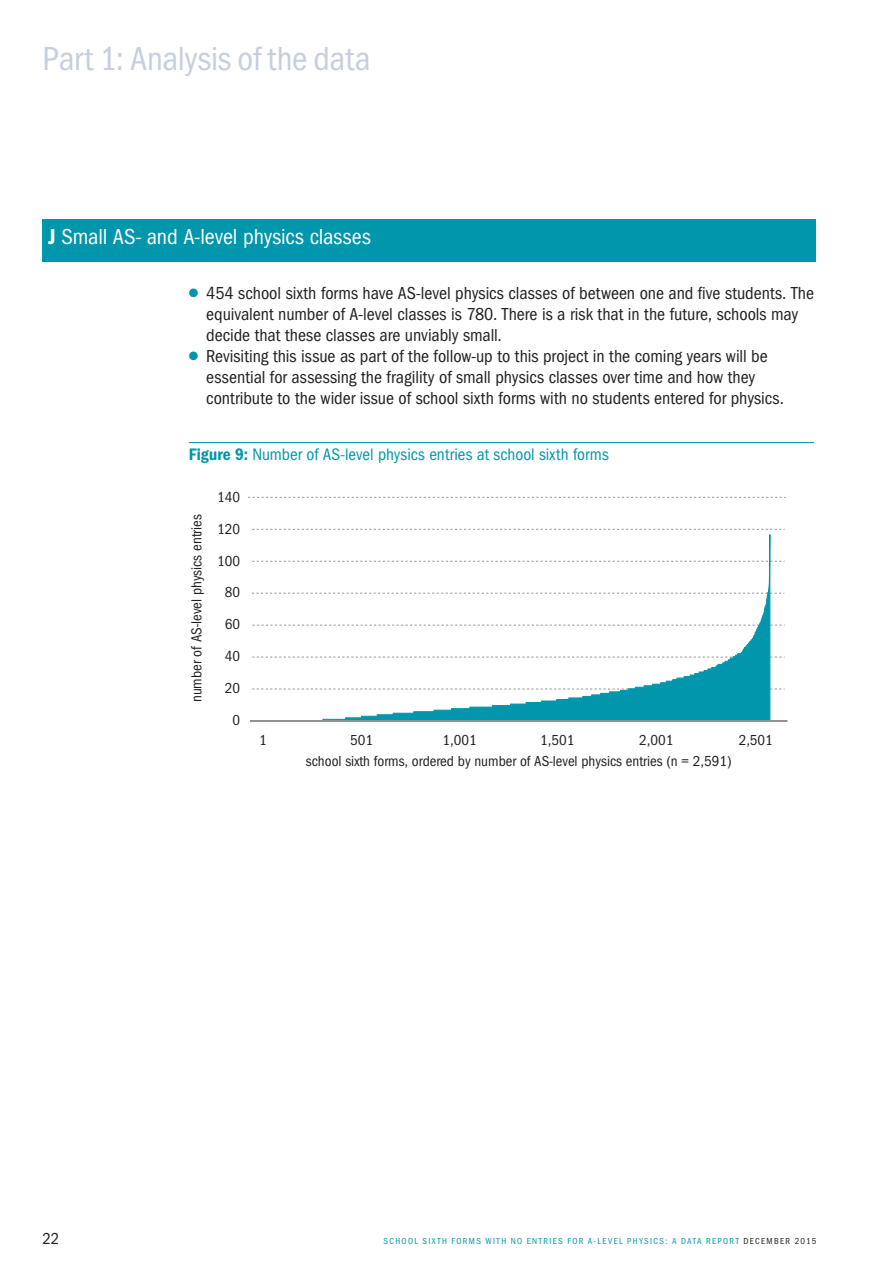
<style>
.page{position:relative;width:893px;height:1263px;background:#fff}
.page>*{position:absolute;margin:0;border:0;box-sizing:border-box;transform-origin:0 0}
.t1{font:34.5px "Franklin Got Cd Io P";letter-spacing:-.005em;color:#c5cfde}
.t2{font:22.5px "Franklin Got Cd Io P";letter-spacing:-.005em;color:#fff}
.t3{font:18px/21px "Franklin Got Cd Io P";color:#231f20}
.t4{font:17.25px "Franklin Got Cd Io P";color:#0096ab}
.t5{font:16.5px "Franklin Got Cd Io P";color:#231f20}
.t6{font:15px/31.8px "Franklin Got Cd Io P";color:#231f20}
.t7{font:9px "Franklin Got Cd Io P";letter-spacing:.15em;color:#0096ab}
.s1{font-weight:600}
.s2{color:#0096ab}
.s3{font-family:"Franklin Got Cd Io P Book SC800";color:#231f20}
</style>
<div class="page">
<svg style="left:252px;top:593px;width:532px;height:1px"></svg>
<svg style="left:252px;top:625px;width:533px;height:1px"></svg>
<svg style="left:252px;top:529px;width:532px;height:1px"></svg>
<svg style="left:252px;top:561px;width:532px;height:1px"></svg>
<svg style="left:252px;top:689px;width:532px;height:1px"></svg>
<svg style="left:252px;top:657px;width:532px;height:1px"></svg>
<svg style="left:248px;top:497px;width:538px;height:1px"></svg>
<svg style="left:322px;top:443px;width:449px;height:277px"></svg>
<hr style="left:250px;top:720px;width:537px;height:2px;background:#8d9091">
<hr style="left:189px;top:442px;width:625px;height:1px;background:#0096ab">
<div style="left:43px;top:219px;width:773px;height:43px;background:#0096ab"></div>
<h1 class="t1" style="left:43px;top:39px;width:330px">Part 1: Analysis of the data</h1>
<p class="t2" style="left:49px;top:224px;width:324px"><span class="s1">J</span> Small AS- and A-level physics classes</p>
<p class="t3" style="left:206px;top:283px;width:609px;text-indent:-17px"><span class="s2">●</span> 454 school sixth forms have AS-level physics classes of between one and five students. The equivalent number of A-level classes is 780. There is a risk that in the future, schools may decide that these classes are unviably small.</p>
<p class="t3" style="left:206px;top:346px;width:579px;text-indent:-17px"><span class="s2">●</span> Revisiting this issue as part of the follow-up to this project in the coming years will be essential for assessing the fragility of small physics classes over time and how they contribute to the wider issue of school sixth forms with no students entered for physics.</p>
<p class="t4" style="left:189px;top:445px;width:421px"><span class="s1">Figure 9:</span> Number of AS-level physics entries at school sixth forms</p>
<p class="t6" style="left:181px;top:702px;width:190px;rotate:-90deg">number of AS-level physics entries</p>
<p class="t6" style="left:217px;top:481px;width:24px;text-align:right">140<br>120<br>100<br>80<br>60<br>40<br>20<br>0</p>
<p class="t6" style="left:259px;top:724px;width:9px">1</p>
<p class="t6" style="left:350px;top:724px;width:24px">501</p>
<p class="t6" style="left:443px;top:724px;width:36px">1,001</p>
<p class="t6" style="left:540px;top:724px;width:36px">1,501</p>
<p class="t6" style="left:306px;top:729px;width:427px;line-height:21.1px;text-indent:333px">2,001<br>school sixth forms, ordered by number of AS-level physics entries (n = 2,591)</p>
<p class="t6" style="left:739px;top:724px;width:36px">2,501</p>
<p class="t5" style="left:43px;top:1229px;width:18px">22</p>
<p class="t7" style="left:383px;top:1236px;width:434px">SCHOOL SIXTH FORMS WITH NO ENTRIES FOR A-LEVEL PHYSICS: A DATA REPORT <span class="s3">DECEMBER 2015</span></p>
</div>
